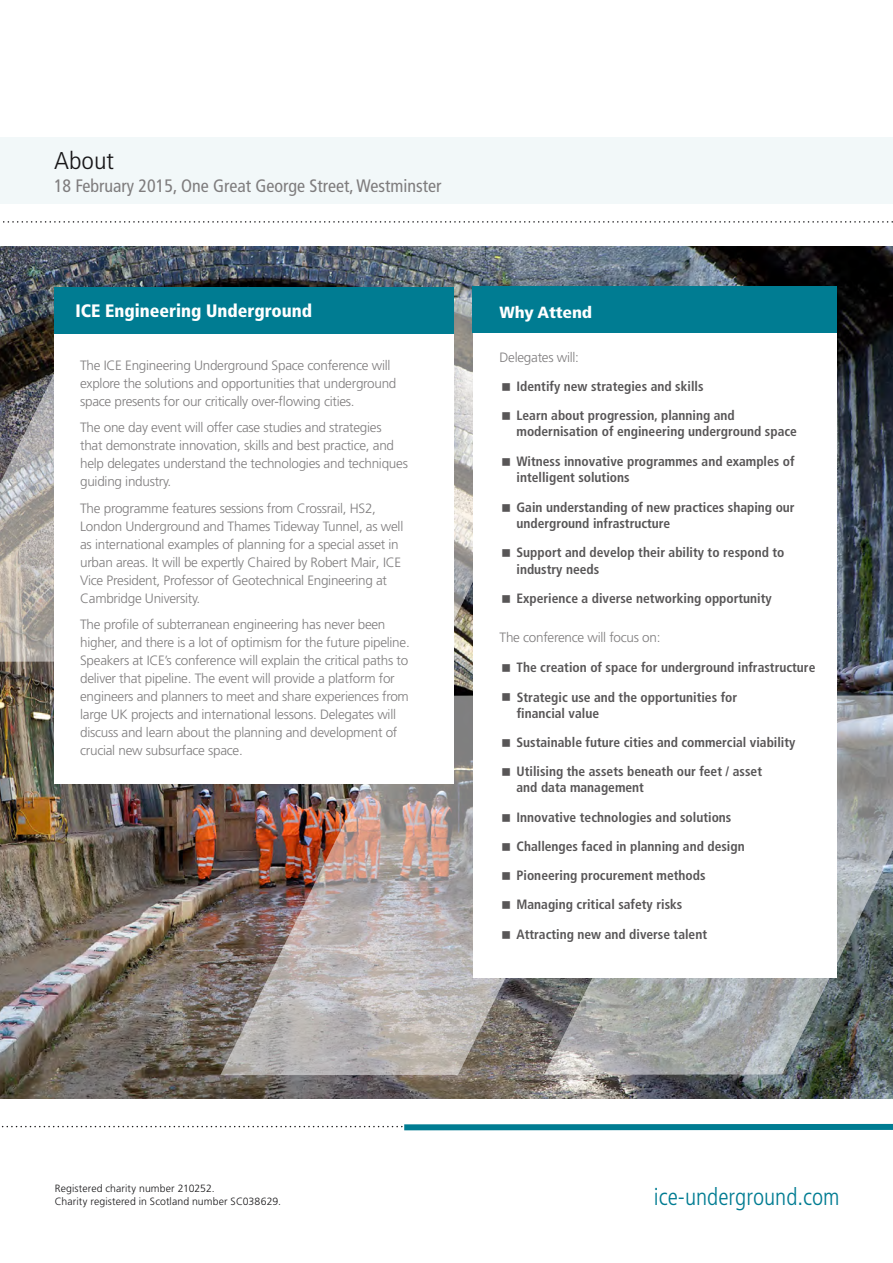
<style>
.page{position:relative;width:893px;height:1263px;background:#fff}
.page>*{position:absolute;margin:0;border:0;box-sizing:border-box;transform-origin:0 0}
.t1{font:300 condensed 24.3px "Frutiger";color:#181719;scale:1.11 1}
.t2{font:300 condensed 24px "Frutiger";color:#007c92}
.t3{font:condensed 18px "Frutiger";color:#7f7d7e}
.P_heading{font:900 condensed 18px "Frutiger";color:#fff}
.t4{font:900 condensed 16.2px "Frutiger";letter-spacing:-.02em;color:#fff;scale:1.11 1}
.t5{font:300 13.5px/18px "Frutiger";letter-spacing:-.02em;color:#7f7d7e}
.t6{font:700 condensed 13.5px/16.5px "Frutiger";color:#585657}
.Body_Copy{font:300 10.5px "Frutiger";letter-spacing:.01em;color:#181719}
</style>
<div class="page">
<img style="left:0;top:247px;width:893px;height:852px">
<svg style="left:3px;top:221px;width:890px;height:2px"></svg>
<div style="left:0;top:137px;width:893px;height:67px;background:#f2f8f9"></div>
<svg style="left:1px;top:1126px;width:402px;height:1px"></svg>
<div style="left:404px;top:1124px;width:489px;height:6px;background:#007c92"></div>
<img style="left:454px;top:297px;width:19px;height:364px">
<img style="left:220px;top:695px;width:324px;height:380px">
<svg style="left:544px;top:695px;width:349px;height:380px"></svg>
<img style="left:0;top:298px;width:54px;height:364px">
<div style="left:54px;top:287px;width:400px;height:496px;background:#fff"></div>
<div style="left:54px;top:287px;width:400px;height:47px;background:#007c92"></div>
<div style="left:473px;top:309px;width:363px;height:669px;background:#fff"></div>
<div style="left:472px;top:286px;width:365px;height:47px;background:#007c92"></div>
<p class="t1" style="left:54px;top:147px;width:56px">About</p>
<p class="t3" style="left:54px;top:176px;width:389px">18 February 2015, One Great George Street, Westminster</p>
<p class="P_heading" style="left:76px;top:300px;width:238px">ICE Engineering Underground</p>
<p class="t4" style="left:500px;top:303px;width:85px">Why Attend</p>
<p class="t5" style="left:500px;top:348px;width:81px">Delegates will:</p>
<p class="t6" style="left:517px;top:378px;width:188px">Identify new strategies and skills</p>
<p class="t6" style="left:516px;top:407px;width:282px">Learn about progression, planning and modernisation of engineering underground space</p>
<p class="t6" style="left:517px;top:453px;width:280px">Witness innovative programmes and examples of intelligent solutions</p>
<p class="t6" style="left:517px;top:499px;width:280px">Gain understanding of new practices shaping our underground infrastructure</p>
<p class="t6" style="left:516px;top:544px;width:269px">Support and develop their ability to respond to industry needs</p>
<p class="t6" style="left:517px;top:590px;width:257px">Experience a diverse networking opportunity</p>
<p class="t5" style="left:500px;top:629px;width:162px">The conference will focus on:</p>
<p class="t6" style="left:517px;top:659px;width:300px">The creation of space for underground infrastructure</p>
<p class="t4" style="left:80px;top:310px;width:88px">ICE Flooding</p>
<p class="t5" style="left:80px;top:356px;width:318px">The ICE Engineering Underground Space conference will explore the solutions and opportunities that underground space presents for our critically over-flowing cities.</p>
<p class="t5" style="left:80px;top:419px;width:329px">The one day event will offer case studies and strategies<br>that demonstrate innovation, skills and best practice, and help delegates understand the technologies and techniques guiding industry.</p>
<p class="t5" style="left:80px;top:499px;width:325px">The programme features sessions from Crossrail, HS2, London Underground and Thames Tideway Tunnel, as well as international examples of planning for a special asset in urban areas. It will be expertly Chaired by Robert Mair, ICE Vice President, Professor of Geotechnical Engineering at Cambridge University.</p>
<p class="t5" style="left:80px;top:616px;width:331px">The profile of subterranean engineering has never been higher, and there is a lot of optimism for the future pipeline.<br>Speakers at ICE’s conference will explain the critical paths to deliver that pipeline. The event will provide a platform for engineers and planners to meet and share experiences from large UK projects and international lessons. Delegates will discuss and learn about the planning and development of crucial new subsurface space.</p>
<p class="t6" style="left:517px;top:689px;width:222px">Strategic use and the opportunities for financial value</p>
<p class="t6" style="left:517px;top:734px;width:280px">Sustainable future cities and commercial viability</p>
<p class="t6" style="left:516px;top:763px;width:247px">Utilising the assets beneath our feet / asset and data management</p>
<p class="t6" style="left:517px;top:809px;width:216px">Innovative technologies and solutions</p>
<p class="t6" style="left:517px;top:838px;width:230px">Challenges faced in planning and design</p>
<p class="t6" style="left:517px;top:867px;width:191px">Pioneering procurement methods</p>
<p class="t6" style="left:517px;top:896px;width:167px">Managing critical safety risks</p>
<p class="t6" style="left:517px;top:926px;width:192px">Attracting new and diverse talent</p>
<p class="Body_Copy" style="left:55px;top:1182px;width:161px">Registered charity number 210252.</p>
<p class="Body_Copy" style="left:55px;top:1196px;width:228px">Charity registered in Scotland number SC038629.</p>
<p class="t2" style="left:654px;top:1183px;width:187px">ice-underground.com</p>
</div>
